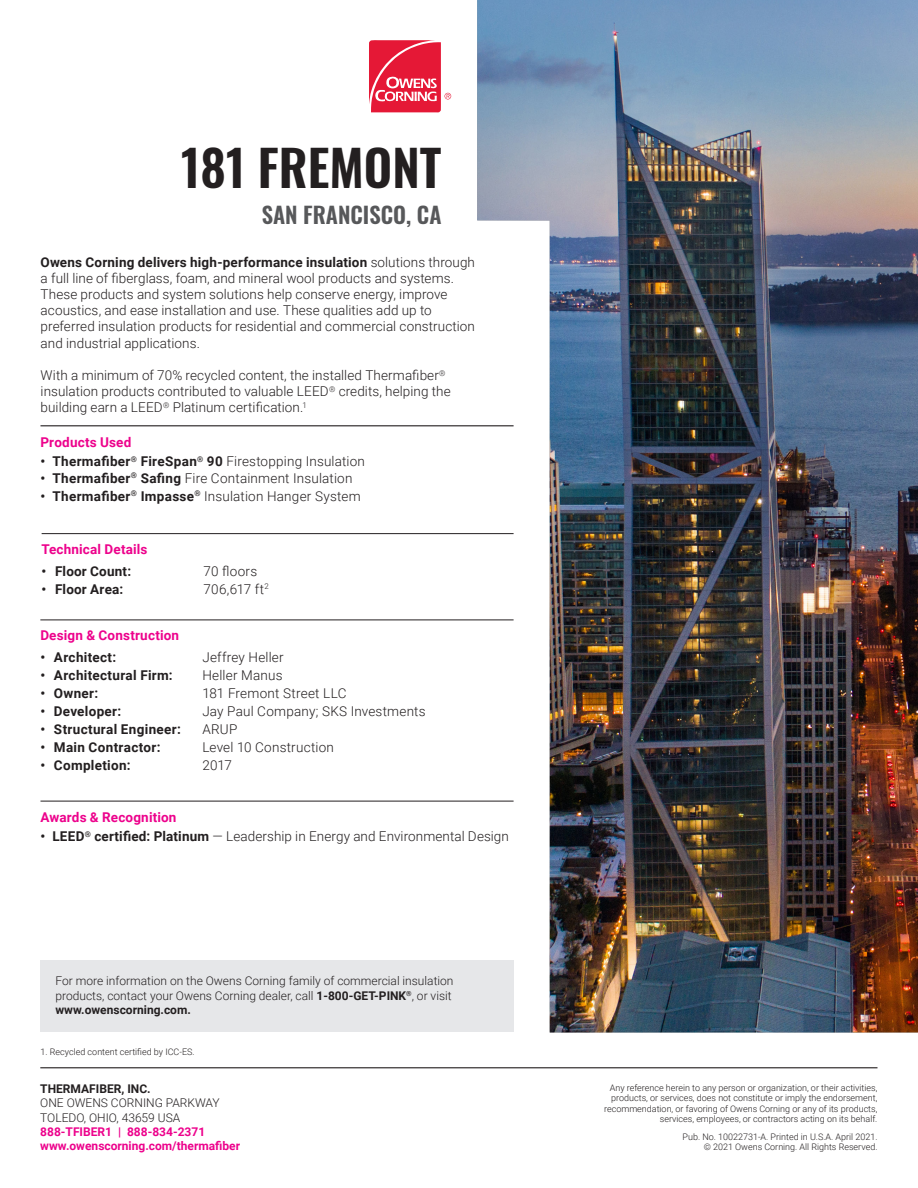
<style>
.page{position:relative;width:918px;height:1188px;background:#fff}
.page>*{position:absolute;margin:0;border:0;box-sizing:border-box;transform-origin:0 0}
.t1{font:600 49.5px "Oswald";color:#231f20}
.t2{font:600 22.5px "Oswald";color:#57585a}
.Bullets__small{font:300 13.5px/16.2px "Roboto";letter-spacing:.005em;color:#231f20}
.t3{font:700 13.5px "Roboto";letter-spacing:.025em;color:#231f20}
.Product__copy{font:700 13.5px "Roboto";letter-spacing:.015em;color:#ed028c}
.t4{font:300 12px/14.4px "Roboto";color:#231f20}
.t5{font:700 12px/14.4px "Roboto";color:#ed028c}
.t6{font:700 12px "Roboto";color:#231f20}
.Footnote{font:300 9px/10.5px "Roboto";color:#231f20;text-align:right}
.s1{font-weight:700}
.s2{font-weight:300}
</style>
<div class="page">
<img style="left:477px;top:0;width:441px;height:1032px">
<svg style="left:369px;top:40px;width:82px;height:72px"></svg>
<hr style="left:40px;top:801px;width:474px;height:1px;background:#231f20">
<hr style="left:40px;top:1067px;width:837px;height:1px;background:#231f20">
<div style="left:40px;top:960px;width:474px;height:72px;background:#e6e7e9"></div>
<hr style="left:40px;top:425px;width:474px;height:1px;background:#231f20">
<hr style="left:42px;top:533px;width:472px;height:1px;background:#231f20">
<hr style="left:40px;top:620px;width:474px;height:1px;background:#231f20">
<h1 class="t1" style="left:181px;top:142px;width:262px">181 FREMONT</h1>
<h1 class="t2" style="left:262px;top:203px;width:181px">SAN FRANCISCO, CA</h1>
<p class="Bullets__small" style="left:41px;top:253px;width:436px"><span class="s1">Owens Corning delivers high-performance insulation</span> solutions through a full line of fiberglass, foam, and mineral wool products and systems.<br>These products and system solutions help conserve energy, improve acoustics, and ease installation and use. These qualities add up to preferred insulation products for residential and commercial construction and industrial applications.</p>
<p class="Bullets__small" style="left:41px;top:367px;width:412px">With a minimum of 70% recycled content, the installed Thermafiber<sup>® </sup>insulation products contributed to valuable LEED<sup>®</sup> credits, helping the building earn a LEED<sup>®</sup> Platinum certification.<sup>1</sup></p>
<p class="Product__copy" style="left:40px;top:432px;width:92px">Products Used</p>
<p class="t3" style="left:40px;top:452px;width:326px">• Thermafiber<sup>®</sup> FireSpan<sup>®</sup> 90 <span class="s2">Firestopping Insulation</span></p>
<p class="Bullets__small" style="left:40px;top:469px;width:314px"><span class="s1">• Thermafiber</span><sup>®</sup> <span class="s1">Safing</span> Fire Containment Insulation</p>
<p class="Bullets__small" style="left:40px;top:487px;width:322px"><span class="s1">• Thermafiber</span><sup>®</sup> <span class="s1">Impasse</span><sup>®</sup> Insulation Hanger System</p>
<p class="Product__copy" style="left:42px;top:540px;width:107px">Technical Details</p>
<p class="t3" style="left:42px;top:561px;width:91px">• Floor Count:</p>
<p class="Bullets__small" style="left:204px;top:562px;width:55px">70 floors</p>
<p class="t3" style="left:42px;top:579px;width:83px">• Floor Area:</p>
<p class="Bullets__small" style="left:204px;top:580px;width:67px">706,617 ft<sup>2</sup></p>
<p class="Product__copy" style="left:40px;top:626px;width:140px">Design &amp; Construction</p>
<p class="t3" style="left:40px;top:648px;width:77px">• Architect:</p>
<p class="Bullets__small" style="left:202px;top:648px;width:83px">Jeffrey Heller</p>
<p class="t3" style="left:40px;top:666px;width:134px">• Architectural Firm:</p>
<p class="Bullets__small" style="left:202px;top:666px;width:82px">Heller Manus</p>
<p class="t3" style="left:40px;top:684px;width:59px">• Owner:</p>
<p class="Bullets__small" style="left:202px;top:684px;width:146px">181 Fremont Street LLC</p>
<p class="t3" style="left:40px;top:702px;width:82px">• Developer:</p>
<p class="Bullets__small" style="left:202px;top:702px;width:225px">Jay Paul Company; SKS Investments</p>
<p class="t3" style="left:40px;top:720px;width:142px">• Structural Engineer:</p>
<p class="Bullets__small" style="left:202px;top:720px;width:37px">ARUP</p>
<p class="t3" style="left:40px;top:738px;width:122px">• Main Contractor:</p>
<p class="Bullets__small" style="left:202px;top:738px;width:133px">Level 10 Construction</p>
<p class="t3" style="left:40px;top:756px;width:92px">• Completion:</p>
<p class="Bullets__small" style="left:202px;top:756px;width:31px">2017</p>
<p class="Product__copy" style="left:40px;top:807px;width:138px">Awards &amp; Recognition</p>
<p class="Bullets__small" style="left:40px;top:828px;width:470px"><span class="s1">• LEED</span><sup>®</sup> <span class="s1">certified: Platinum</span> — Leadership in Energy and Environmental Design</p>
<p class="t4" style="left:55px;top:973px;width:400px">For more information on the Owens Corning family of commercial insulation products, contact your Owens Corning dealer, call <span class="s1">1-800-GET-PINK</span><sup>®</sup>, or visit <span class="s1">www.owenscorning.com.</span></p>
<p class="Footnote" style="left:41px;top:1046px;width:155px">1. Recycled content certified by ICC-ES.</p>
<p class="t6" style="left:40px;top:1080px;width:112px">THERMAFIBER, INC.</p>
<p class="t4" style="left:40px;top:1095px;width:181px">ONE OWENS CORNING PARKWAY<br>TOLEDO, OHIO, 43659 USA</p>
<p class="t5" style="left:40px;top:1124px;width:201px">888-TFIBER1 | 888-834-2371 www.owenscorning.com/thermafiber</p>
<p class="Footnote" style="left:604px;top:1082px;width:275px">Any reference herein to any person or organization, or their activities, products, or services, does not constitute or imply the endorsement, recommendation, or favoring of Owens Corning or any of its products, services, employees, or contractors acting on its behalf.</p>
<p class="Footnote" style="left:683px;top:1131px;width:196px">Pub. No. 10022731-A. Printed in U.S.A. April 2021.</p>
<p class="Footnote" style="left:704px;top:1141px;width:175px">© 2021 Owens Corning. All Rights Reserved.</p>
</div>
